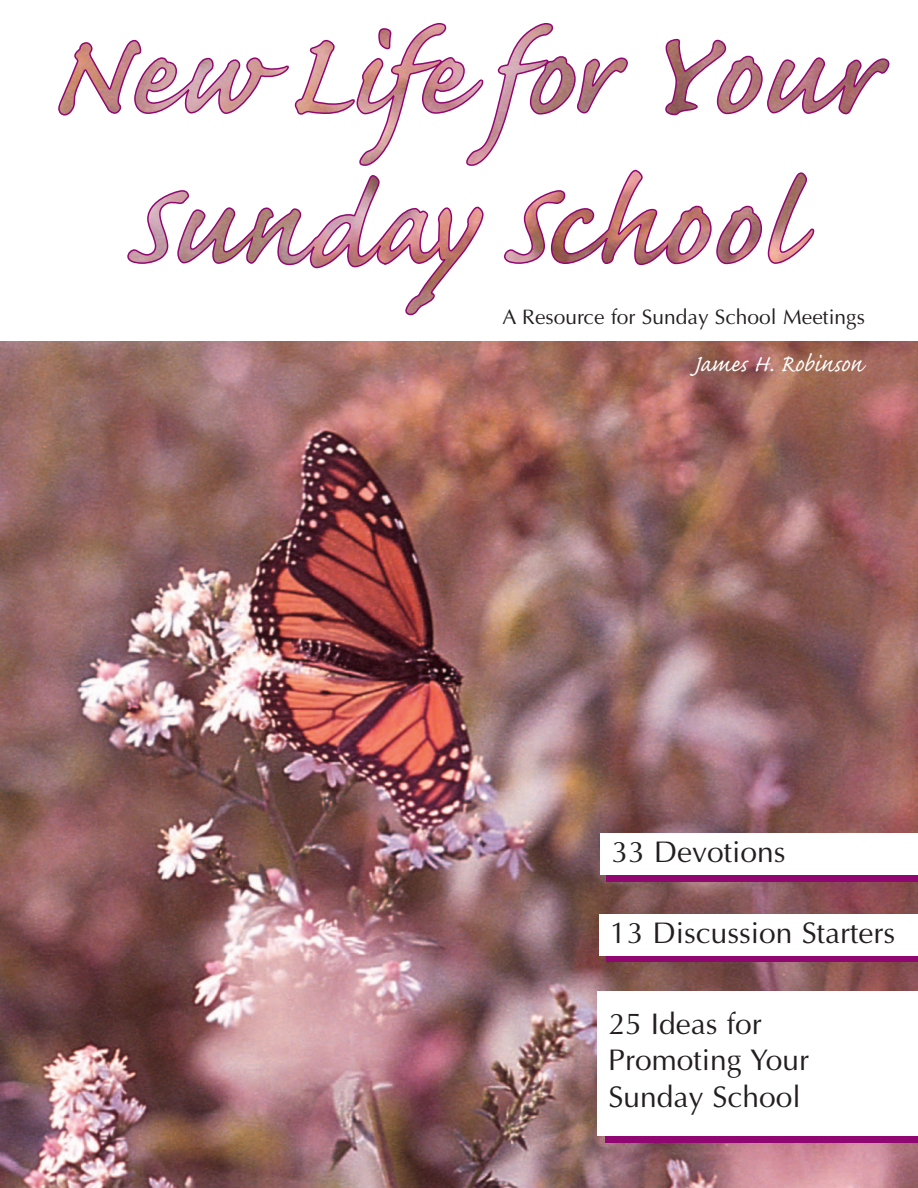
<style>
.page{position:relative;width:918px;height:1188px;background:#fff}
.page>*{position:absolute;margin:0;border:0;box-sizing:border-box;transform-origin:0 0}
.t1{font:30px/36.5px "Optima";color:#231f20}
.t2{font:30px "Caflisch Script MM 406";color:#fff}
.t3{font:21px "Optima";color:#231f20}
</style>
<div class="page">
<img style="left:1px;top:341px;width:917px;height:847px">
<svg style="left:815px;top:57px;width:74px;height:58px"></svg>
<svg style="left:58px;top:23px;width:757px;height:293px"></svg>
<div style="left:606px;top:840px;width:312px;height:42px;background:#910772"></div>
<div style="left:601px;top:833px;width:317px;height:42px;background:#fff"></div>
<div style="left:607px;top:920px;width:311px;height:42px;background:#910772"></div>
<div style="left:599px;top:914px;width:319px;height:42px;background:#fff"></div>
<div style="left:606px;top:1101px;width:312px;height:42px;background:#910772"></div>
<div style="left:598px;top:991px;width:320px;height:144px;background:#fff"></div>
<p class="t3" style="left:503px;top:308px;width:364px">A Resource for Sunday School Meetings</p>
<p class="t2" style="left:694px;top:343px;width:170px">James H. Robinson</p>
<p class="t1" style="left:611px;top:836px;width:176px">33 Devotions</p>
<p class="t1" style="left:610px;top:917px;width:287px">13 Discussion Starters</p>
<p class="t1" style="left:608px;top:1009px;width:202px">25 Ideas for<br>Promoting Your<br>Sunday School</p>
</div>
